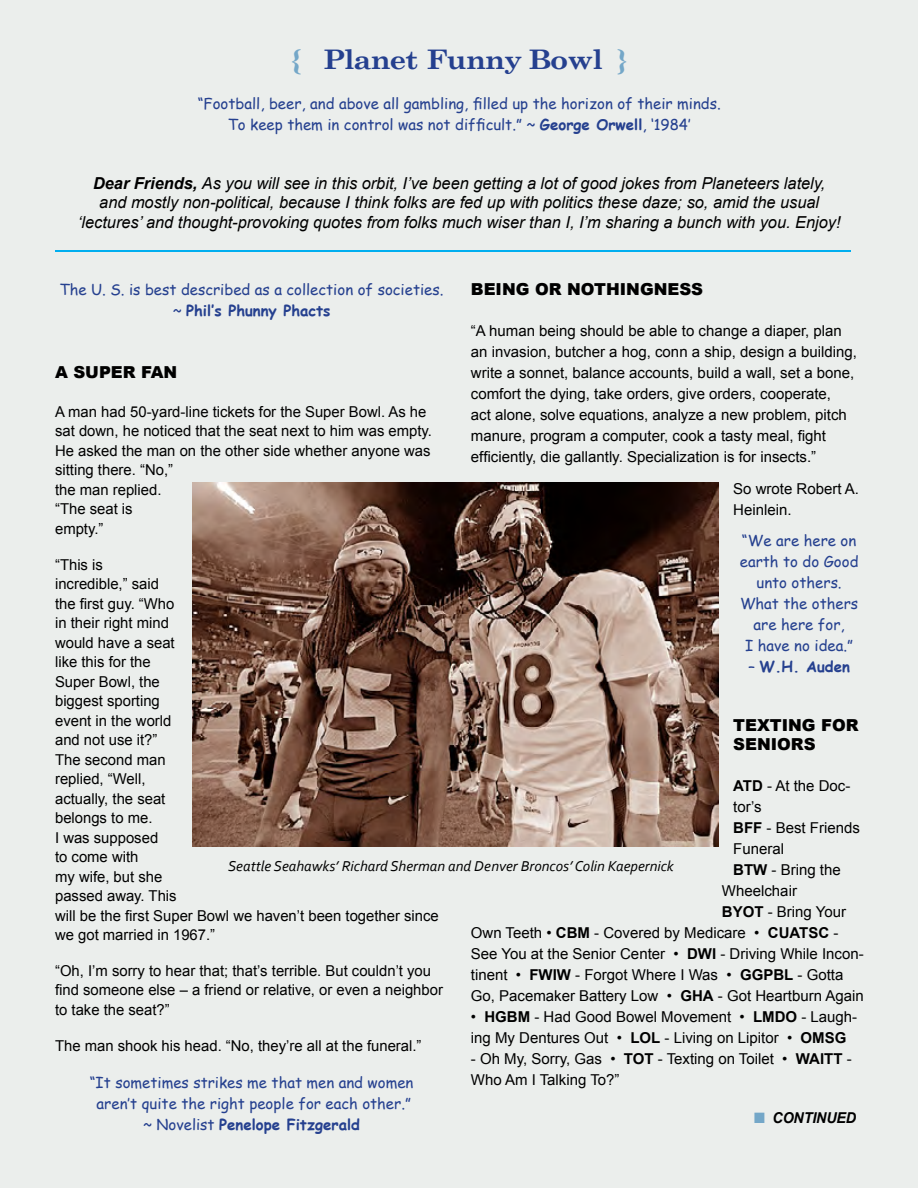
<style>
.page{position:relative;width:918px;height:1188px;background:#ebeeec}
.page>*{position:absolute;margin:0;border:0;box-sizing:border-box;transform-origin:0 0}
.t1{font:700 27px "Century Schoolbook";letter-spacing:-.04em;color:#25408f;scale:1.1 1}
.t2{font:italic 16.5px/19.5px "Arial";color:#000;text-align:center}
.t3{font:900 16.5px/19.5px "Arial";color:#000}
.t4{font:15px/19.5px "Arial";color:#000}
.t5{font:15px/21px "Comic Sans MS";color:#25408f;text-align:center}
.t6{font:italic 15px "Corbel";color:#000}
.t7{font:700 15px "Comic Sans MS";color:#25408f}
.t8{font:italic 700 15px "Arial";letter-spacing:-.01em;color:#000;scale:.95 1}
.s1{color:#74a7c8}
.s2{font-weight:700}
.s3{font-weight:400}
</style>
<div class="page">
<hr style="left:55px;top:250px;width:796px;height:1px;background:#00aeef">
<img style="left:192px;top:483px;width:526px;height:364px">
<h1 class="t1" style="left:291px;top:43px;width:308px"><span class="s1">{</span> Planet Funny Bowl <span class="s1">}</span></h1>
<p class="t5" style="left:198px;top:93px;width:525px">“Football, beer, and above all gambling, filled up the horizon of their minds.<br>To keep them in control was not difficult.” ~ <span class="s2">George Orwell</span>, ‘1984’</p>
<p class="t2" style="left:78px;top:174px;width:764px"><span class="s2">Dear Friends,</span> As you will see in this orbit, I’ve been getting a lot of good jokes from Planeteers lately, and mostly non-political, because I think folks are fed up with politics these daze; so, amid the usual ‘lectures’ and thought-provoking quotes from folks much wiser than I, I’m sharing a bunch with you. Enjoy!</p>
<p class="t3" style="left:471px;top:280px;width:234px">BEING OR NOTHINGNESS</p>
<p class="t4" style="left:471px;top:320px;width:388px;line-height:21px">“A human being should be able to change a diaper, plan an invasion, butcher a hog, conn a ship, design a building, write a sonnet, balance accounts, build a wall, set a bone, comfort the dying, take orders, give orders, cooperate,<br>act alone, solve equations, analyze a new problem, pitch manure, program a computer, cook a tasty meal, fight efficiently, die gallantly. Specialization is for insects.”</p>
<p class="t4" style="left:733px;top:478px;width:127px;line-height:21px">So wrote Robert A.<br>Heinlein.</p>
<p class="t5" style="left:740px;top:530px;width:120px">“We are here on earth to do Good unto others.<br>What the others are here for,<br>I have no idea.”</p>
<p class="t7" style="left:748px;top:656px;width:103px"><span class="s3">–</span> W.H. Auden</p>
<p class="t5" style="left:60px;top:279px;width:385px">The U. S. is best described as a collection of societies. ~ <span class="s2">Phil’s Phunny Phacts</span></p>
<p class="t3" style="left:55px;top:363px;width:124px">A SUPER FAN</p>
<p class="t4" style="left:55px;top:402px;width:378px">A man had 50-yard-line tickets for the Super Bowl. As he sat down, he noticed that the seat next to him was empty.<br>He asked the man on the other side whether anyone was sitting there. “No,”<br>the man replied.<br>“The seat is<br>empty.”</p>
<p class="t4" style="left:55px;top:555px;width:385px">“This is<br>incredible,” said<br>the first guy. “Who<br>in their right mind<br>would have a seat<br>like this for the<br>Super Bowl, the<br>biggest sporting<br>event in the world<br>and not use it?”<br>The second man<br>replied, “Well,<br>actually, the seat<br>belongs to me.<br>I was supposed<br>to come with<br>my wife, but she<br>passed away. This<br>will be the first Super Bowl we haven’t been together since we got married in 1967.”</p>
<p class="t4" style="left:55px;top:961px;width:389px">“Oh, I’m sorry to hear that; that’s terrible. But couldn’t you find someone else – a friend or relative, or even a neighbor to take the seat?”</p>
<p class="t4" style="left:55px;top:1036px;width:368px">The man shook his head. “No, they’re all at the funeral.”</p>
<p class="t5" style="left:90px;top:1071px;width:325px">“It sometimes strikes me that men and women aren’t quite the right people for each other.” ~ Novelist <span class="s2">Penelope Fitzgerald</span></p>
<p class="t3" style="left:733px;top:715px;width:127px">TEXTING FOR<br>SENIORS</p>
<p class="t4" style="left:733px;top:776px;width:119px"><span class="s2">ATD</span> - At the Doc-</p>
<p class="t4" style="left:733px;top:797px;width:30px">tor’s</p>
<p class="t4" style="left:733px;top:818px;width:128px"><span class="s2">BFF</span> - Best Friends</p>
<p class="t4" style="left:733px;top:839px;width:52px">Funeral</p>
<p class="t4" style="left:733px;top:860px;width:109px"><span class="s2">BTW</span> - Bring the</p>
<p class="t4" style="left:722px;top:881px;width:77px">Wheelchair</p>
<p class="t4" style="left:722px;top:902px;width:126px"><span class="s2">BYOT</span> - Bring Your</p>
<p class="t4" style="left:471px;top:923px;width:369px">Own Teeth • <span class="s2">CBM</span> - Covered by Medicare • <span class="s2">CUATSC</span> -</p>
<p class="t4" style="left:471px;top:944px;width:394px">See You at the Senior Center • <span class="s2">DWI</span> - Driving While Incon-</p>
<p class="t4" style="left:471px;top:965px;width:374px">tinent • <span class="s2">FWIW</span> - Forgot Where I Was • <span class="s2">GGPBL</span> - Gotta</p>
<p class="t4" style="left:471px;top:986px;width:394px">Go, Pacemaker Battery Low • <span class="s2">GHA</span> - Got Heartburn Again</p>
<p class="t4" style="left:471px;top:1006px;width:388px;line-height:21px">• <span class="s2">HGBM</span> - Had Good Bowel Movement • <span class="s2">LMDO</span> - Laugh&shy;ing My Dentures Out • <span class="s2">LOL</span> - Living on Lipitor • <span class="s2">OMSG</span></p>
<p class="t4" style="left:471px;top:1048px;width:382px;line-height:21px">- Oh My, Sorry, Gas • <span class="s2">TOT</span> - Texting on Toilet • <span class="s2">WAITT</span> -<br>Who Am I Talking To?”</p>
<p class="t8" style="left:754px;top:1108px;width:109px"><span class="s1">■</span> CONTINUED</p>
<p class="t6" style="left:228px;top:857px;width:447px">Seattle Seahawks’ Richard Sherman and Denver Broncos’ Colin Kaepernick</p>
</div>
